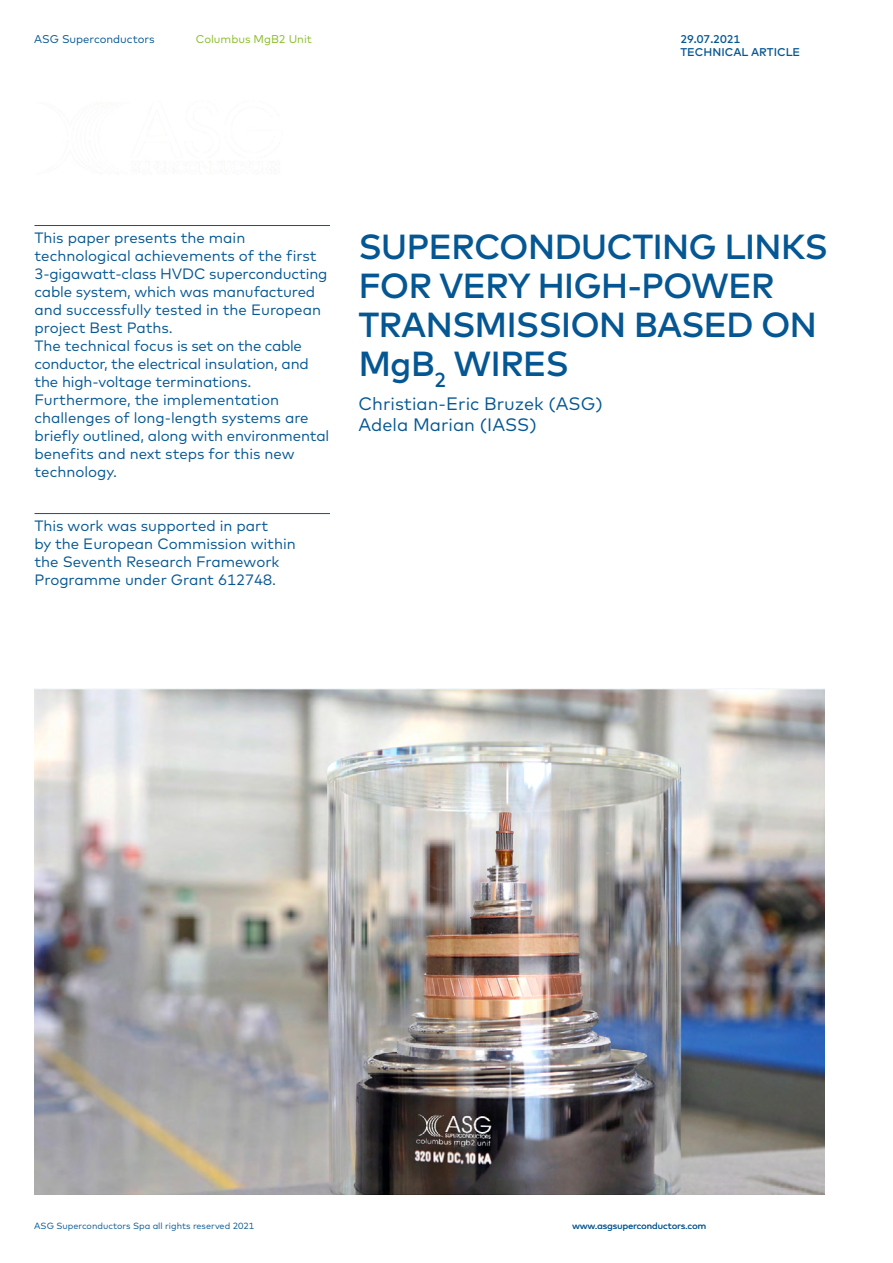
<style>
.page{position:relative;width:893px;height:1263px;background:#fff}
.page>*{position:absolute;margin:0;border:0;box-sizing:border-box;transform-origin:0 0}
.t1{font:500 34.8px/39px "Mark";letter-spacing:-.03em;color:#055793}
.t2{font:18px/21px "Mark";color:#055793}
.t3{font:15px/18px "Mark";color:#055793}
.t4{font:500 11.25px/13.5px "Mark";color:#055793}
.t5{font:11.25px "Mark";color:#055793}
.t6{font:11.25px "Mark";color:#86bc25}
.t7{font:9px "Mark";color:#055793}
</style>
<div class="page">
<img style="left:34px;top:689px;width:790px;height:506px">
<hr style="left:34px;top:225px;width:296px;height:1px;background:#055793">
<hr style="left:34px;top:513px;width:296px;height:1px;background:#055793">
<p class="t5" style="left:34px;top:32px;width:122px">ASG Superconductors</p>
<p class="t6" style="left:196px;top:32px;width:118px">Columbus MgB2 Unit</p>
<p class="t4" style="left:680px;top:32px;width:121px">29.07.2021<br>TECHNICAL ARTICLE</p>
<p class="t3" style="left:34px;top:229px;width:296px">This paper presents the main technological achievements of the first 3-gigawatt-class HVDC superconducting cable system, which was manufactured and successfully tested in the European project Best Paths.<br>The technical focus is set on the cable conductor, the electrical insulation, and the high-voltage terminations.<br>Furthermore, the implementation challenges of long-length systems are briefly outlined, along with environmental benefits and next steps for this new technology.</p>
<p class="t3" style="left:34px;top:517px;width:263px">This work was supported in part<br>by the European Commission within the Seventh Research Framework<br>Programme under Grant 612748.</p>
<h1 class="t1" style="left:358px;top:227px;width:471px">SUPERCONDUCTING LINKS<br>FOR VERY HIGH-POWER<br>TRANSMISSION BASED ON<br>MgB<sub>2</sub> WIRES</h1>
<p class="t2" style="left:358px;top:393px;width:246px">Christian-Eric Bruzek (ASG)<br>Adela Marian (IASS)</p>
<p class="t7" style="left:34px;top:1221px;width:222px">ASG Superconductors Spa all rights reserved 2021</p>
<p class="t7" style="left:572px;top:1221px;width:135px">www.asgsuperconductors.com</p>
</div>
